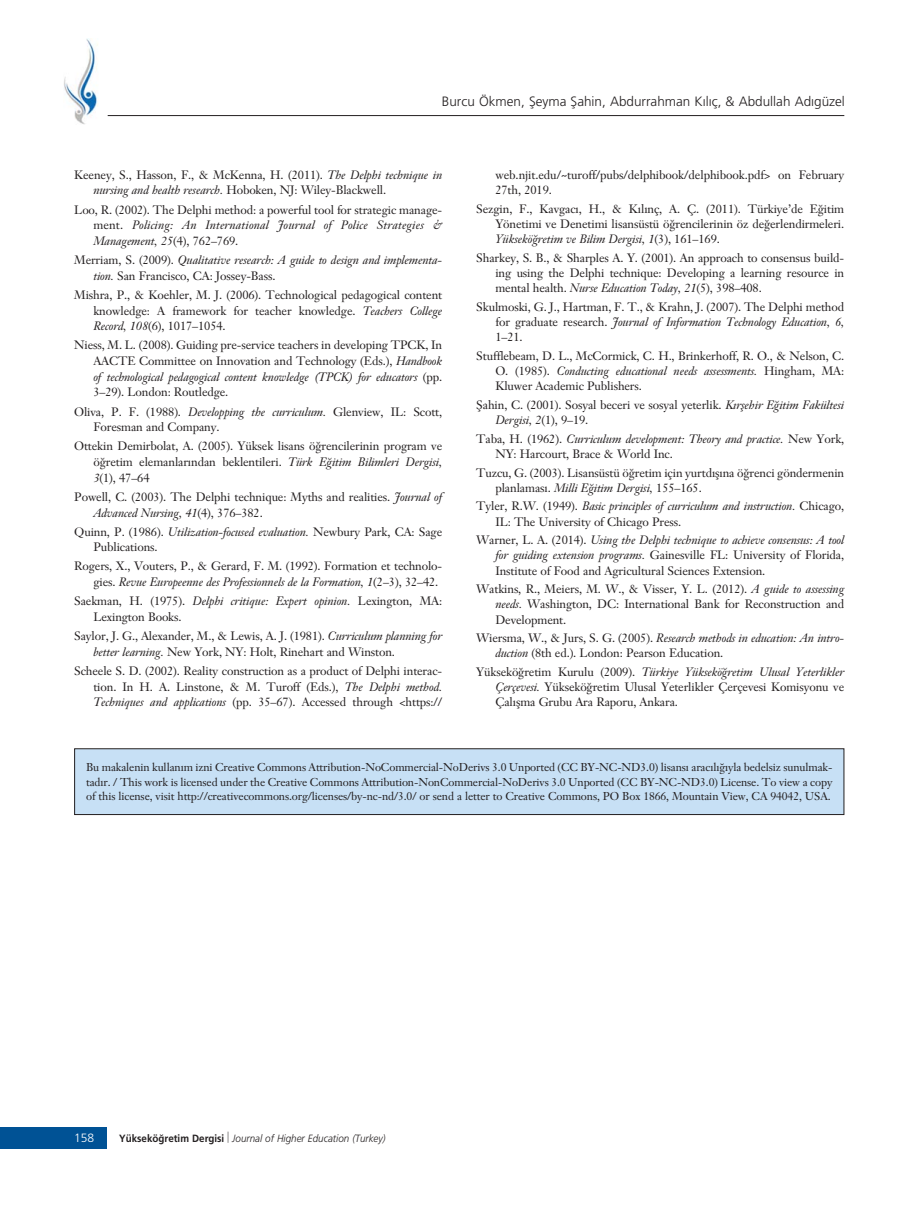
<style>
.page{position:relative;width:919px;height:1217px;background:#fff}
.page>*{position:absolute;margin:0;border:0;box-sizing:border-box;transform-origin:0 0}
.t1{font:300 13.5px "Frutiger";color:#231f20}
.t2{font:12px/15.1px "Janson Text";letter-spacing:-.01em;color:#231f20}
.t3{font:italic 12px/15.8px "Janson Text";letter-spacing:-.01em;color:#231f20}
.t4{font:300 12px "Frutiger";color:#fff}
.t5{font:11.25px/14.5px "Janson Text";letter-spacing:-.01em;color:#231f20;text-align:justify}
.t6{font:italic 300 10.5px "Frutiger";color:#231f20;scale:.94 1}
.s1{font-style:italic}
.s2{font-style:normal}
.s3{font-weight:700;font-style:normal}
</style>
<div class="page">
<div style="left:0;top:1127px;width:106px;height:21px;background:#005295"></div>
<img style="left:64px;top:38px;width:34px;height:87px">
<hr style="left:108px;top:115px;width:736px;height:1px;background:#231f20">
<div style="left:97px;top:107px;width:10px;height:9px;background:#fff"></div>
<div style="left:75px;top:748px;width:768px;height:66px;background:#c7e0f5"></div>
<div style="left:74px;top:748px;width:770px;height:66px;border:1px solid #231f20"></div>
<p class="t1" style="left:442px;top:96px;width:404px">Burcu Ökmen, fieyma fiahin, Abdurrahman K›l›ç, &amp; Abdullah Ad›güzel</p>
<p class="t2" style="left:93px;top:168px;width:350px;line-height:15.8px;text-indent:-19px">Keeney, S., Hasson, F., &amp; McKenna, H. (2011). <span class="s1">The Delphi technique in nursing and health research.</span> Hoboken, NJ: Wiley-Blackwell.</p>
<p class="t2" style="left:93px;top:203px;width:350px;line-height:15.8px;text-align:justify;text-indent:-19px">Loo, R. (2002). The Delphi method: a powerful tool for strategic manage&shy;ment. <span class="s1">Policing: An International Journal of Police Strategies &amp; Management, 25</span>(4), 762–769.</p>
<p class="t3" style="left:93px;top:253px;width:350px;text-indent:-19px"><span class="s2">Merriam, S. (2009).</span> Qualitative research: A guide to design and implementa&shy;tion. <span class="s2">San Francisco, CA: Jossey-Bass.</span></p>
<p class="t2" style="left:93px;top:288px;width:350px;line-height:15.8px;text-align:justify;text-indent:-19px">Mishra, P., &amp; Koehler, M. J. (2006). Technological pedagogical content knowledge: A framework for teacher knowledge. <span class="s1">Teachers College Record, 108</span>(6), 1017–1054.</p>
<p class="t2" style="left:93px;top:338px;width:350px;line-height:15.8px;text-align:justify;text-indent:-19px">Niess, M. L. (2008). Guiding pre-service teachers in developing TPCK, In AACTE Committee on Innovation and Technology (Eds.), <span class="s1">Handbook of technological pedagogical content knowledge (TPCK) for educators</span> (pp.<br>3–29). London: Routledge.</p>
<p class="t2" style="left:93px;top:404px;width:350px;line-height:15.8px;text-indent:-19px">Oliva, P. F. (1988). <span class="s1">Developping the curriculum.</span> Glenview, IL: Scott,<br>Foresman and Company.</p>
<p class="t2" style="left:93px;top:439px;width:350px;line-height:15.8px;text-align:justify;text-indent:-19px">Ottekin Demirbolat, A. (2005). Yüksek lisans ö¤rencilerinin program ve ö¤retim elemanlar›ndan beklentileri. <span class="s1">Türk E¤itim Bilimleri Dergisi, 3</span>(1), 47–64</p>
<p class="t2" style="left:93px;top:490px;width:350px;line-height:15.8px;text-indent:-19px">Powell, C. (2003). The Delphi technique: Myths and realities. <span class="s1">Journal of<br>Advanced Nursing, 41</span>(4), 376–382.</p>
<p class="t2" style="left:93px;top:524px;width:350px;line-height:15.8px;text-indent:-19px">Quinn, P. (1986). <span class="s1">Utilization-focused evaluation.</span> Newbury Park, CA: Sage<br>Publications.</p>
<p class="t2" style="left:93px;top:559px;width:350px;line-height:15.8px;text-indent:-19px">Rogers, X., Vouters, P., &amp; Gerard, F. M. (1992). Formation et technolo&shy;gies. <span class="s1">Revue Europeenne des Professionnels de la Formation, 1</span>(2–3), 32–42.</p>
<p class="t2" style="left:93px;top:594px;width:350px;line-height:15.8px;text-indent:-19px">Saekman, H. (1975). <span class="s1">Delphi critique: Expert opinion.</span> Lexington, MA:<br>Lexington Books.</p>
<p class="t2" style="left:93px;top:629px;width:350px;line-height:15.8px;text-indent:-19px">Saylor, J. G., Alexander, M., &amp; Lewis, A. J. (1981). <span class="s1">Curriculum planning for better learning.</span> New York, NY: Holt, Rinehart and Winston.</p>
<p class="t2" style="left:93px;top:664px;width:350px;line-height:15.8px;text-align:justify;text-indent:-19px">Scheele S. D. (2002). Reality construction as a product of Delphi interac&shy;tion. In H. A. Linstone, &amp; M. Turoff (Eds.), <span class="s1">The Delphi method.<br>Techniques and applications</span> (pp. 35–67). Accessed through &lt;https://</p>
<p class="t2" style="left:495px;top:168px;width:350px">web.njit.edu/~turoff/pubs/delphibook/delphibook.pdf&gt; on February<br>27th, 2019.</p>
<p class="t2" style="left:495px;top:202px;width:350px;text-align:justify;text-indent:-19px">Sezgin, F., Kavgac›, H., &amp; K›l›nç, A. Ç. (2011). Türkiye’de E¤itim Yönetimi ve Denetimi lisansüstü ö¤rencilerinin öz de¤erlendirmeleri.<br><span class="s1">Yüksekö¤retim ve Bilim Dergisi, 1</span>(3), 161–169.</p>
<p class="t2" style="left:495px;top:251px;width:350px;text-align:justify;text-indent:-19px">Sharkey, S. B., &amp; Sharples A. Y. (2001). An approach to consensus build&shy;ing using the Delphi technique: Developing a learning resource in mental health. <span class="s1">Nurse Education Today, 21</span>(5), 398–408.</p>
<p class="t2" style="left:495px;top:300px;width:350px;text-align:justify;text-indent:-19px">Skulmoski, G. J., Hartman, F. T., &amp; Krahn, J. (2007). The Delphi method for graduate research. <span class="s1">Journal of Information Technology Education, 6, </span>1–21.</p>
<p class="t2" style="left:495px;top:349px;width:350px;text-align:justify;text-indent:-19px">Stufflebeam, D. L., McCormick, C. H., Brinkerhoff, R. O., &amp; Nelson, C.<br>O. (1985). <span class="s1">Conducting educational needs assessments.</span> Hingham, MA:<br>Kluwer Academic Publishers.</p>
<p class="t2" style="left:495px;top:398px;width:350px;text-indent:-19px">fiahin, C. (2001). Sosyal beceri ve sosyal yeterlik. <span class="s1">K›rflehir E¤itim Fakültesi<br>Dergisi, 2</span>(1), 9–19.</p>
<p class="t2" style="left:495px;top:432px;width:350px;text-indent:-19px">Taba, H. (1962). <span class="s1">Curriculum development: Theory and practice.</span> New York,<br>NY: Harcourt, Brace &amp; World Inc.</p>
<p class="t2" style="left:495px;top:466px;width:350px;text-indent:-19px">Tuzcu, G. (2003). Lisansüstü ö¤retim için yurtd›fl›na ö¤renci göndermenin planlamas›. <span class="s1">Milli E¤itim Dergisi,</span> 155–165.</p>
<p class="t2" style="left:495px;top:500px;width:350px;text-indent:-19px">Tyler, R.W. (1949). <span class="s1">Basic principles of curriculum and instruction.</span> Chicago,<br>IL: The University of Chicago Press.</p>
<p class="t2" style="left:495px;top:533px;width:350px;text-align:justify;text-indent:-19px">Warner, L. A. (2014). <span class="s1">Using the Delphi technique to achieve consensus: A tool for guiding extension programs.</span> Gainesville FL: University of Florida, Institute of Food and Agricultural Sciences Extension.</p>
<p class="t2" style="left:495px;top:582px;width:350px;text-align:justify;text-indent:-19px">Watkins, R., Meiers, M. W., &amp; Visser, Y. L. (2012). <span class="s1">A guide to assessing needs.</span> Washington, DC: International Bank for Reconstruction and Development.</p>
<p class="t2" style="left:495px;top:631px;width:350px;text-indent:-19px">Wiersma, W., &amp; Jurs, S. G. (2005). <span class="s1">Research methods in education: An intro&shy;duction</span> (8th ed.). London: Pearson Education.</p>
<p class="t2" style="left:495px;top:665px;width:350px;text-align:justify;text-indent:-19px">Yüksekö¤retim Kurulu (2009). <span class="s1">Türkiye Yüksekö¤retim Ulusal Yeterlikler Çerçevesi.</span> Yüksekö¤retim Ulusal Yeterlikler Çerçevesi Komisyonu ve Çal›flma Grubu Ara Raporu, Ankara.</p>
<p class="t5" style="left:86px;top:760px;width:747px">Bu makalenin kullan›m izni Creative Commons Attribution-NoCommercial-NoDerivs 3.0 Unported (CC BY-NC-ND3.0) lisans› arac›l›¤›yla bedelsiz sunulmak&shy;tad›r. / This work is licensed under the Creative Commons Attribution-NonCommercial-NoDerivs 3.0 Unported (CC BY-NC-ND3.0) License. To view a copy of this license, visit http://creativecommons.org/licenses/by-nc-nd/3.0/ or send a letter to Creative Commons, PO Box 1866, Mountain View, CA 94042, USA.</p>
<p class="t4" style="left:74px;top:1132px;width:22px">158</p>
<p class="t6" style="left:119px;top:1133px;width:285px"><span class="s3">Yüksekö¤retim Dergisi</span> Journal of Higher Education (Turkey)</p>
</div>
